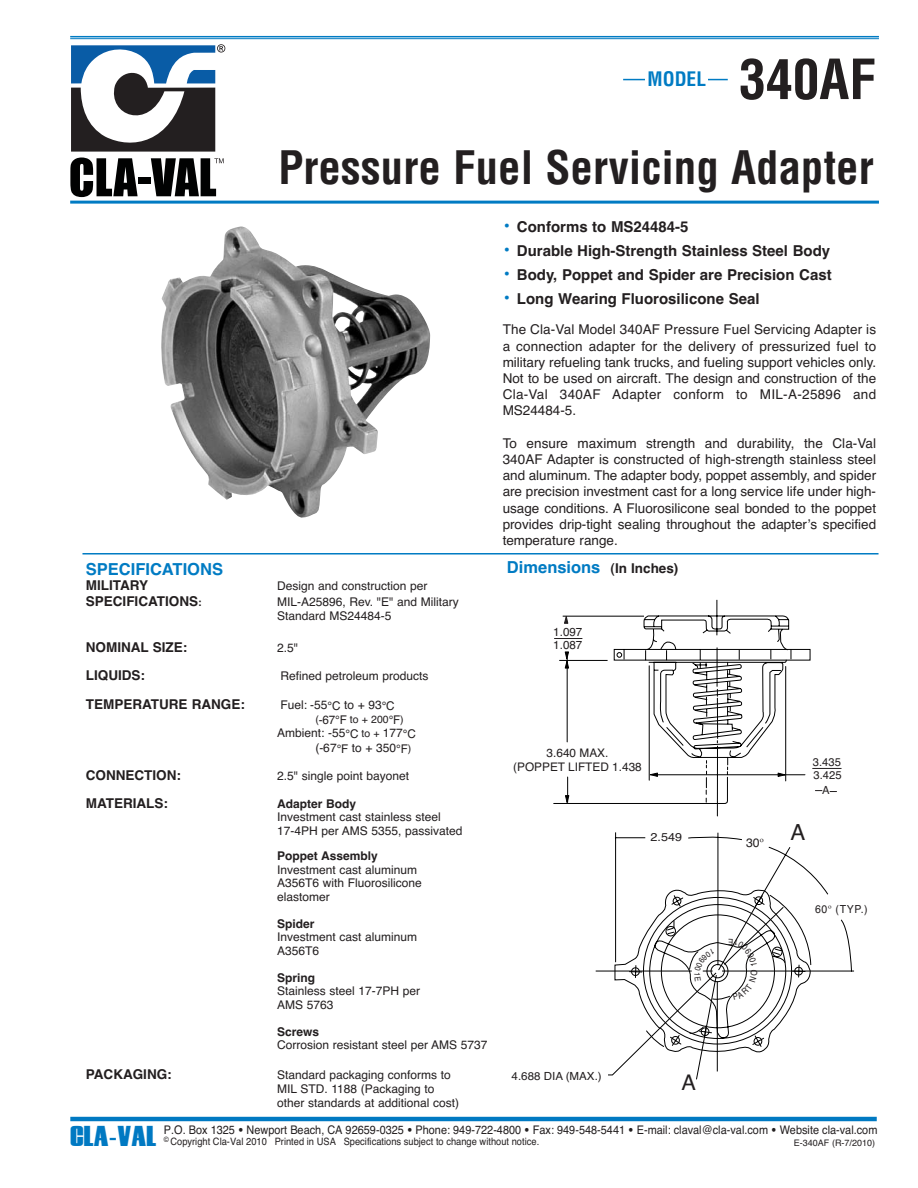
<style>
.page{position:relative;width:918px;height:1188px;background:#fff}
.page>*{position:absolute;margin:0;border:0;box-sizing:border-box;transform-origin:0 0}
.t1{font:700 condensed 54px "Helvetica LT Std";letter-spacing:-.005em;color:#231f20}
.t2{font:700 condensed 45px "Helvetica LT Std";color:#231f20}
.t3{font:25.2px "Cla Val Fonts";color:#0079c2}
.t4{font:21.6px "Helvetica";color:#231f20}
.t5{font:700 condensed 19.5px "Helvetica LT Std";color:#007bc3}
.t6{font:700 16.5px "Helvetica";color:#007bc3}
.t7{font:700 15px "Helvetica";color:#231f20}
.t8{font:13.5px/16.2px "Helvetica";color:#231f20;text-align:justify}
.t9{font:700 13.5px "Helvetica";color:#231f20}
.t10{font:12.3px "Helvetica";color:#231f20}
.t11{font:12px/13.5px "Helvetica";color:#231f20}
.t12{font:700 12px "Helvetica";color:#231f20}
.t13{font:11.85px "Helvetica";color:#231f20;scale:.92 1}
.t14{font:11.85px/14.2px "Helvetica";color:#231f20;text-align:center}
.t15{font:11.7px/13.4px "Helvetica";color:#231f20}
.t16{font:11.4px "Helvetica";color:#231f20;scale:1.1 1}
.t17{font:11.25px/13.4px "Helvetica";color:#231f20}
.t18{font:11.1px "Helvetica";color:#231f20;scale:.95 1}
.t19{font:10.5px "Helvetica";color:#231f20}
.t20{font:10.2px "Helvetica";color:#231f20;scale:.92 1}
.t21{font:9px "Helvetica";color:#231f20}
.t22{font:7.35px "Arial";color:#231f20;scale:.92 1}
.s1{font-size:18px;color:#007bc3}
.s2{font-size:10.5px}
.s3{font-size:12px}
.s4{font-size:13.5px;color:#231f20}
.s5{font-family:"Times"}
.s6{font-family:"Helvetica"}
.s7{font-family:"Arial";font-weight:900}
</style>
<div class="page">
<svg style="left:70px;top:158px;width:68px;height:39px"></svg>
<div style="left:138px;top:177px;width:12px;height:7px;background:#010202"></div>
<svg style="left:71px;top:44px;width:154px;height:108px"></svg>
<svg style="left:151px;top:158px;width:73px;height:38px"></svg>
<hr style="left:623px;top:79px;width:105px;height:1px;background:#007bc3">
<hr style="left:70px;top:36px;width:809px;height:1px;background:#007bc3">
<hr style="left:70px;top:38px;width:809px;height:1px;background:#007bc3">
<img style="left:161px;top:226px;width:269px;height:292px">
<hr style="left:812px;top:768px;width:30px;height:1px;background:#231f20">
<svg style="left:595px;top:832px;width:259px;height:248px"></svg>
<svg style="left:553px;top:599px;width:269px;height:218px"></svg>
<hr style="left:70px;top:201px;width:809px;height:3px;background:#007bc3">
<div style="left:646px;top:68px;width:62px;height:27px;background:#fff"></div>
<hr style="left:82px;top:553px;width:797px;height:2px;background:#007bc3">
<hr style="left:70px;top:1117px;width:807px;height:4px;background:#0079c2">
<svg style="left:614px;top:887px;width:197px;height:183px"></svg>
<h3 class="t5" style="left:648px;top:71px;width:60px">MODEL</h3>
<h1 class="t1" style="left:739px;top:59px;width:138px">340AF</h1>
<h2 class="t2" style="left:278px;top:150px;width:597px">Pressure Fuel Servicing Adapter</h2>
<p class="t7" style="left:503px;top:221px;width:188px"><span class="s1">•</span> Conforms to MS24484-5</p>
<p class="t7" style="left:503px;top:245px;width:329px"><span class="s1">•</span> Durable High-Strength Stainless Steel Body</p>
<p class="t7" style="left:503px;top:269px;width:331px"><span class="s1">•</span> Body, Poppet and Spider are Precision Cast</p>
<p class="t7" style="left:503px;top:293px;width:259px"><span class="s1">•</span> Long Wearing Fluorosilicone Seal</p>
<p class="t6" style="left:86px;top:563px;width:139px">SPECIFICATIONS</p>
<p class="t9" style="left:86px;top:581px;width:64px">MILITARY</p>
<p class="t11" style="left:277px;top:581px;width:152px">Design and construction per</p>
<p class="t9" style="left:86px;top:596px;width:117px">SPECIFICATIONS<span class="s2">:</span></p>
<p class="t11" style="left:277px;top:596px;width:183px;line-height:14.2px">MIL-A25896, Rev. "E" and Military<br>Standard MS24484-5</p>
<p class="t9" style="left:86px;top:642px;width:103px">NOMINAL SIZE:</p>
<p class="t11" style="left:277px;top:642px;width:22px">2.5"</p>
<p class="t9" style="left:86px;top:671px;width:61px">LIQUIDS:</p>
<p class="t11" style="left:280px;top:671px;width:150px">Refined petroleum products</p>
<p class="t9" style="left:86px;top:699px;width:161px">TEMPERATURE RANGE:</p>
<p class="t11" style="left:280px;top:699px;width:116px">Fuel: -55°C to + 93°C</p>
<p class="t19" style="left:315px;top:716px;width:90px">(<span class="s3">-67°F</span> to + 200<span class="s3">°F</span>)</p>
<p class="t11" style="left:315px;top:727px;width:102px;line-height:14.2px;text-indent:-38px">Ambient: -55°C <span class="s2">to +</span> 177°C (-67°F to + 350°F<span class="s2">)</span></p>
<p class="t9" style="left:86px;top:770px;width:97px">CONNECTION:</p>
<p class="t11" style="left:277px;top:770px;width:133px">2.5" single point bayonet</p>
<p class="t9" style="left:86px;top:798px;width:84px">MATERIALS:</p>
<p class="t12" style="left:277px;top:799px;width:80px">Adapter Body</p>
<p class="t11" style="left:277px;top:812px;width:187px">Investment cast stainless steel<br>17-4PH per AMS 5355, passivated</p>
<p class="t12" style="left:277px;top:852px;width:102px">Poppet Assembly</p>
<p class="t11" style="left:277px;top:864px;width:146px">Investment cast aluminum<br>A356T6 with Fluorosilicone elastomer</p>
<p class="t12" style="left:277px;top:919px;width:39px">Spider</p>
<p class="t11" style="left:277px;top:932px;width:141px">Investment cast aluminum<br>A356T6</p>
<p class="t12" style="left:277px;top:973px;width:39px">Spring</p>
<p class="t11" style="left:277px;top:986px;width:145px">Stainless steel 17-7PH per<br>AMS 5763</p>
<p class="t12" style="left:277px;top:1027px;width:44px">Screws</p>
<p class="t11" style="left:277px;top:1040px;width:212px">Corrosion resistant steel per AMS 5737</p>
<p class="t9" style="left:86px;top:1069px;width:87px">PACKAGING:</p>
<p class="t11" style="left:277px;top:1068px;width:184px;line-height:14.2px">Standard packaging conforms to<br>MIL STD. 1188 (Packaging to other standards at additional cost)</p>
<p class="t8" style="left:503px;top:323px;width:375px">The Cla-Val Model 340AF Pressure Fuel Servicing Adapter is a connection adapter for the delivery of pressurized fuel to military refueling tank trucks, and fueling support vehicles only.<br>Not to be used on aircraft. The design and construction of the Cla-Val 340AF Adapter conform to MIL-A-25896 and MS24484-5.</p>
<p class="t8" style="left:503px;top:436px;width:375px">To ensure maximum strength and durability, the Cla-Val 340AF Adapter is constructed of high-strength stainless steel and aluminum. The adapter body, poppet assembly, and spider are precision investment cast for a long service life under high&shy;usage conditions. A Fluorosilicone seal bonded to the poppet provides drip-tight sealing throughout the adapter’s specified temperature range.</p>
<p class="t6" style="left:507px;top:562px;width:173px">Dimensions <span class="s4">(In Inches)</span></p>
<p class="t15" style="left:553px;top:626px;width:31px">1.097<br>1.087</p>
<p class="t14" style="left:513px;top:747px;width:130px">3.640 MAX.<br>(POPPET LIFTED 1.438</p>
<p class="t17" style="left:813px;top:756px;width:30px">3.435<br>3.425</p>
<p class="t17" style="left:822px;top:784px;width:9px">A</p>
<p class="t16" style="left:651px;top:833px;width:30px">2.549</p>
<p class="t10" style="left:746px;top:838px;width:61px">30<span class="s5">º</span> <sup>A</sup></p>
<p class="t18" style="left:815px;top:905px;width:57px">60<span class="s5">º</span> (TYP.)</p>
<p class="t17" style="left:512px;top:1070px;width:92px">4.688 DIA (MAX.)</p>
<h3 class="t4" style="left:681px;top:1075px;width:16px">A</h3>
<h3 class="t3" style="left:70px;top:1126px;width:88px">CLA<span class="s6">-</span>VAL</h3>
<p class="t13" style="left:164px;top:1125px;width:777px">P.O. Box 1325 <span class="s7">•</span> Newport Beach, CA 92659-0325 <span class="s7">•</span> Phone: 949-722-4800 <span class="s7">•</span> Fax: 949-548-5441 <span class="s7">•</span> E-mail: claval@cla-val.com <span class="s7">•</span> Website cla-val.com</p>
<p class="t22" style="left:164px;top:1135px;width:7px">©</p>
<p class="t21" style="left:794px;top:1140px;width:83px">E-340AF (R-7/2010)</p>
<p class="t20" style="left:170px;top:1138px;width:402px">Copyright Cla-Val 2010 Printed in USA Specifications subject to change without notice.</p>
</div>
